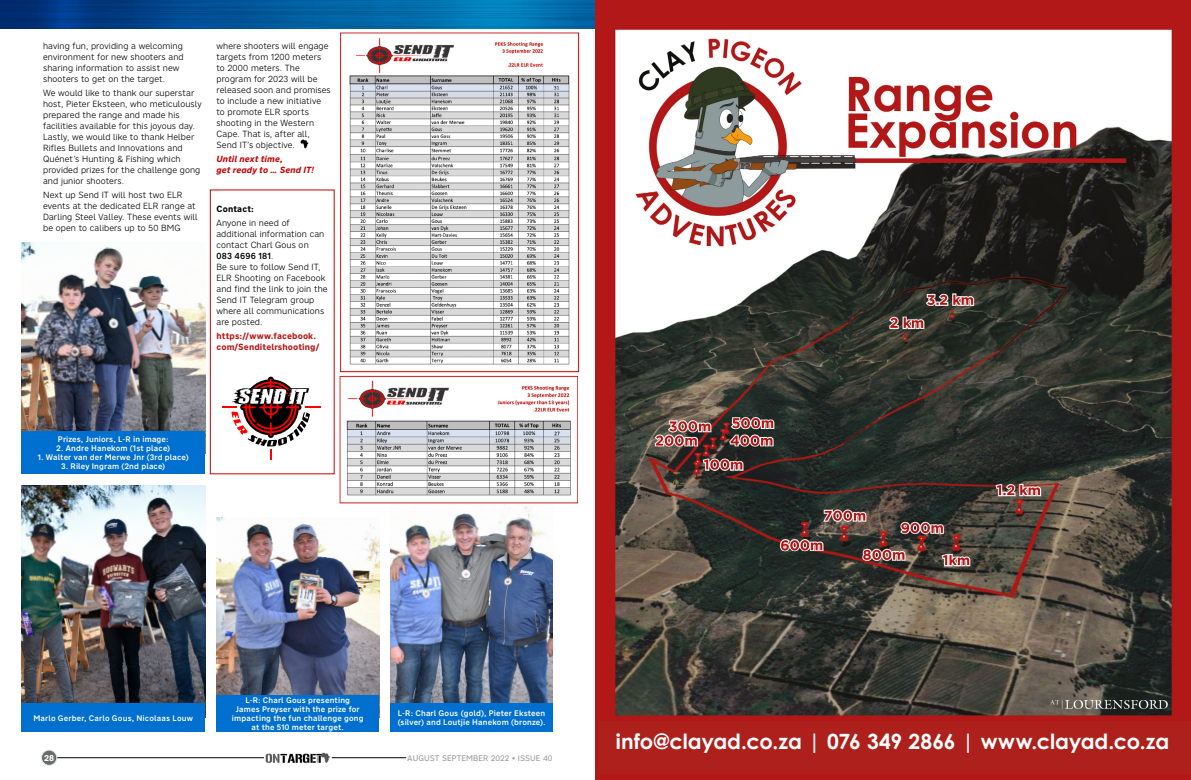
<style>
.page{position:relative;width:1191px;height:780px;background:#fff}
.page>*{position:absolute;margin:0;border:0;box-sizing:border-box;transform-origin:0 0}
.t1{font:700 21px "Century Gothic";color:#fff}
.t2{font:300 8.8px/11px "Nort";letter-spacing:.01em;color:#000}
.t3{font:700 8.8px/11px "Nort";letter-spacing:.015em;color:#bf1414}
.t4{font:italic 700 8.8px/11px "Nort";letter-spacing:.005em;color:#c80000}
.t5{font:700 8.8px "Nort";letter-spacing:.015em;color:#000}
.t6{font:700 8.5px "Nort";color:#fff}
.t7{font:500 8px/9px "Nort";letter-spacing:.015em;color:#fff;text-align:center}
.t8{font:8px "Nort";letter-spacing:.01em;color:#969798}
.s1{font-weight:500}
</style>
<div class="page">
<img style="left:0;top:0;width:595px;height:29px">
<div style="left:210px;top:189px;width:125px;height:285px;border:1px solid #c80000"></div>
<img style="left:21px;top:242px;width:184px;height:189px">
<img style="left:21px;top:485px;width:184px;height:218px">
<img style="left:216px;top:518px;width:163px;height:177px">
<img style="left:390px;top:503px;width:163px;height:200px">
<div style="left:21px;top:431px;width:184px;height:43px;background:#0070d0"></div>
<div style="left:21px;top:703px;width:184px;height:29px;background:#0070d0"></div>
<div style="left:216px;top:695px;width:163px;height:37px;background:#0070d0"></div>
<div style="left:390px;top:703px;width:163px;height:29px;background:#0070d0"></div>
<img style="left:340px;top:32px;width:239px;height:340px">
<img style="left:340px;top:376px;width:238px;height:127px">
<svg style="left:300px;top:140px;width:8px;height:8px"></svg>
<svg style="left:222px;top:376px;width:98px;height:84px"></svg>
<hr style="left:52px;top:757px;width:212px;height:1px;background:#000">
<hr style="left:332px;top:757px;width:74px;height:1px;background:#000">
<div style="left:41px;top:750px;width:16px;height:15px;background:#6a6c6c;border-radius:50%"></div>
<div style="left:41px;top:749px;width:16px;height:16px;border:1px solid #e9eaea;border-radius:50%"></div>
<img style="left:265px;top:752px;width:65px;height:10px">
<img style="left:595px;top:0;width:596px;height:780px">
<div style="left:599px;top:721px;width:592px;height:52px;background:#ad201b"></div>
<p class="t2" style="left:43px;top:40px;width:142px">having fun, providing a welcoming environment for new shooters and sharing information to assist new shooters to get on the target.</p>
<p class="t2" style="left:43px;top:87px;width:160px">We would like to thank our superstar host, Pieter Eksteen, who meticulously prepared the range and made his facilities available for this joyous day.<br>Lastly, we would like to thank Helber Rifles Bullets and Innovations and Quénet’s Hunting &amp; Fishing which provided prizes for the challenge gong and junior shooters.</p>
<p class="t2" style="left:43px;top:189px;width:156px">Next up Send IT will host two ELR events at the dedicated ELR range at Darling Steel Valley. These events will be open to calibers up to 50 BMG</p>
<p class="t2" style="left:216px;top:40px;width:116px">where shooters will engage targets from 1200 meters to 2000 meters. The program for 2023 will be released soon and promises to include a new initiative to promote ELR sports shooting in the Western<br>Cape. That is, after all,<br>Send IT’s objective.</p>
<p class="t4" style="left:216px;top:153px;width:99px">Until next time,<br>get ready to … Send IT!</p>
<p class="t5" style="left:216px;top:203px;width:39px">Contact:</p>
<p class="t2" style="left:216px;top:217px;width:113px">Anyone in need of additional information can contact Charl Gous on<br><span class="s1">083 4696 181</span>.<br>Be sure to follow Send IT,<br>ELR Shooting on Facebook and find the link to join the<br>Send IT Telegram group where all communications are posted.</p>
<p class="t3" style="left:216px;top:330px;width:104px">https://www.facebook. com/Senditelrshooting/</p>
<p class="t7" style="left:58px;top:435px;width:112px">Prizes, Juniors, L-R in image:</p>
<p class="t7" style="left:56px;top:444px;width:115px">2. Andre Hanekom (1st place)</p>
<p class="t7" style="left:38px;top:453px;width:152px">1. Walter van der Merwe Jnr (3rd place)</p>
<p class="t7" style="left:61px;top:462px;width:105px">3. Riley Ingram (2nd place)</p>
<p class="t7" style="left:33px;top:713px;width:161px">Marlo Gerber, Carlo Gous, Nicolaas Louw</p>
<p class="t7" style="left:232px;top:695px;width:133px">L-R: Charl Gous presenting<br>James Preyser with the prize for impacting the fun challenge gong at the 510 meter target.</p>
<p class="t7" style="left:398px;top:708px;width:149px;text-align:left">L-R: Charl Gous (gold), Pieter Eksteen (silver) and Loutjie Hanekom (bronze).</p>
<p class="t6" style="left:44px;top:752px;width:12px">28</p>
<p class="t8" style="left:408px;top:752px;width:146px">AUGUST SEPTEMBER 2022 • ISSUE 40</p>
<h1 class="t1" style="left:616px;top:725px;width:555px">info@clayad.co.za | 076 349 2866 | www.clayad.co.za</h1>
</div>
